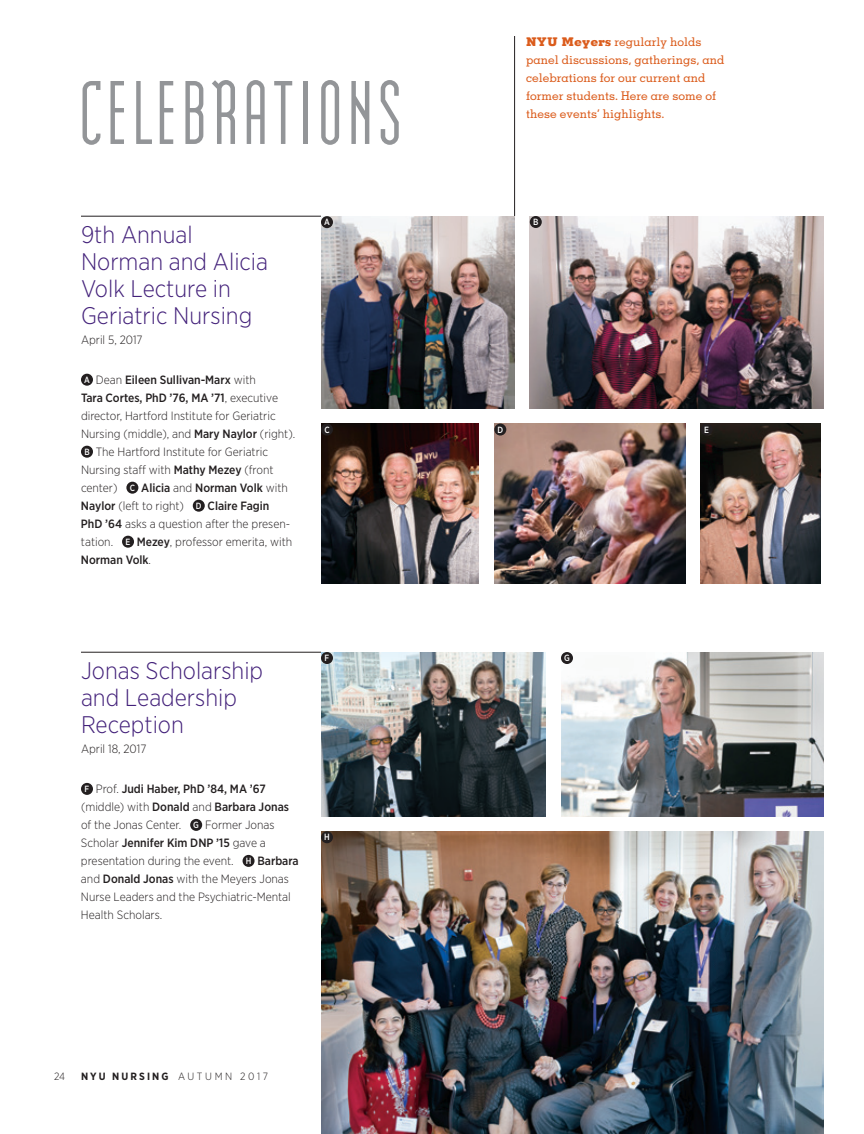
<style>
.page{position:relative;width:864px;height:1134px;background:#fff}
.page>*{position:absolute;margin:0;border:0;box-sizing:border-box;transform-origin:0 0}
.t1{font:108px "Modula";letter-spacing:.03em;color:#939598}
.t2{font:300 24px/27px "Gotham Narrow";color:#43217a}
.t3{font:300 12px/18px "Gotham Narrow";color:#231f20}
.t4{font:500 12px/18px "Memphis";color:#db5c1c}
.t5{font:700 10.5px "Gotham Narrow";letter-spacing:.2em;color:#231f20}
.t6{font:300 10.5px "Gotham Narrow";color:#231f20}
.t7{font:500 9px "Gotham Narrow";color:#fff;scale:.95 1}
.s1{font-weight:800}
.s2{font-weight:500;font-size:9px;color:#fff}
.s3{font-weight:500}
.s4{font-weight:300}
</style>
<div class="page">
<img style="left:701px;top:424px;width:120px;height:160px">
<hr style="left:81px;top:652px;width:240px;height:1px;background:#231f20">
<img style="left:561px;top:652px;width:263px;height:165px">
<img style="left:321px;top:652px;width:225px;height:164px">
<img style="left:321px;top:831px;width:502px;height:303px">
<img style="left:321px;top:216px;width:194px;height:193px">
<hr style="left:81px;top:216px;width:240px;height:1px;background:#231f20">
<div style="left:81px;top:374px;width:12px;height:12px;background:#231f20;border-radius:50%"></div>
<div style="left:81px;top:446px;width:12px;height:12px;background:#231f20;border-radius:50%"></div>
<div style="left:126px;top:482px;width:12px;height:12px;background:#231f20;border-radius:50%"></div>
<div style="left:193px;top:500px;width:12px;height:12px;background:#231f20;border-radius:50%"></div>
<div style="left:122px;top:536px;width:12px;height:12px;background:#231f20;border-radius:50%"></div>
<hr style="left:514px;top:36px;width:1px;height:180px;background:#231f20">
<img style="left:530px;top:216px;width:294px;height:193px">
<img style="left:494px;top:424px;width:191px;height:160px">
<img style="left:321px;top:424px;width:158px;height:160px">
<div style="left:81px;top:783px;width:12px;height:12px;background:#231f20;border-radius:50%"></div>
<div style="left:190px;top:819px;width:12px;height:12px;background:#231f20;border-radius:50%"></div>
<div style="left:243px;top:855px;width:12px;height:12px;background:#231f20;border-radius:50%"></div>
<div style="left:701px;top:424px;width:12px;height:12px;background:#231f20;border-radius:50%"></div>
<div style="left:321px;top:216px;width:12px;height:12px;background:#231f20;border-radius:50%"></div>
<div style="left:494px;top:424px;width:12px;height:12px;background:#231f20;border-radius:50%"></div>
<div style="left:321px;top:424px;width:12px;height:12px;background:#231f20;border-radius:50%"></div>
<div style="left:321px;top:652px;width:12px;height:12px;background:#231f20;border-radius:50%"></div>
<div style="left:321px;top:831px;width:12px;height:12px;background:#231f20;border-radius:50%"></div>
<div style="left:561px;top:652px;width:12px;height:12px;background:#231f20;border-radius:50%"></div>
<div style="left:530px;top:216px;width:12px;height:12px;background:#231f20;border-radius:50%"></div>
<h1 class="t1" style="left:78px;top:67px;width:326px">CELEBRATIONS</h1>
<p class="t4" style="left:526px;top:32px;width:200px"><span class="s1">NYU Meyers</span> regularly holds panel discussions, gatherings, and celebrations for our current and former students. Here are some of these events’ highlights.</p>
<h2 class="t2" style="left:81px;top:221px;width:189px">9th Annual<br>Norman and Alicia<br>Volk Lecture in<br>Geriatric Nursing</h2>
<p class="t3" style="left:81px;top:330px;width:63px">April 5, 2017</p>
<p class="t3" style="left:81px;top:371px;width:216px"><span class="s2">A</span> Dean <span class="s3">Eileen Sullivan-Marx</span> with<br><span class="s3">Tara Cortes, PhD ’76, MA ’71</span>, executive director, Hartford Institute for Geriatric Nursing (middle), and <span class="s3">Mary Naylor</span> (right).<br><span class="s2">B</span> The Hartford Institute for Geriatric Nursing staff with <span class="s3">Mathy Mezey</span> (front center) <span class="s2">C</span> <span class="s3">Alicia</span> and <span class="s3">Norman Volk</span> with <span class="s3">Naylor</span> (left to right) <span class="s2">D</span> <span class="s3">Claire Fagin<br>PhD ’64</span> asks a question after the presen&shy;tation. <span class="s2">E</span> <span class="s3">Mezey</span>, professor emerita, with <span class="s3">Norman Volk</span>.</p>
<p class="t7" style="left:324px;top:216px;width:8px">A</p>
<p class="t7" style="left:324px;top:424px;width:7px">C</p>
<p class="t7" style="left:497px;top:424px;width:8px">D</p>
<p class="t7" style="left:533px;top:216px;width:7px">B</p>
<p class="t7" style="left:704px;top:424px;width:7px">E</p>
<h2 class="t2" style="left:81px;top:657px;width:184px">Jonas Scholarship and Leadership<br>Reception</h2>
<p class="t3" style="left:81px;top:739px;width:67px">April 18, 2017</p>
<p class="t3" style="left:81px;top:780px;width:219px;text-indent:4px"><span class="s2">F</span> Prof. <span class="s3">Judi Haber, PhD ’84, MA ’67 </span>(middle) with <span class="s3">Donald</span> and <span class="s3">Barbara Jonas </span>of the Jonas Center. <span class="s2">G</span> Former Jonas Scholar <span class="s3">Jennifer Kim DNP ’15</span> gave a presentation during the event. <span class="s2">H</span> <span class="s3">Barbara </span>and <span class="s3">Donald Jonas</span> with the Meyers Jonas Nurse Leaders and the Psychiatric-Mental Health Scholars.</p>
<p class="t7" style="left:325px;top:652px;width:6px">F</p>
<p class="t7" style="left:324px;top:832px;width:7px">H</p>
<p class="t7" style="left:564px;top:652px;width:8px">G</p>
<p class="t6" style="left:54px;top:1070px;width:13px">24</p>
<p class="t5" style="left:81px;top:1070px;width:189px">NYU NURSING <span class="s4">AUTUMN 2017</span></p>
</div>
